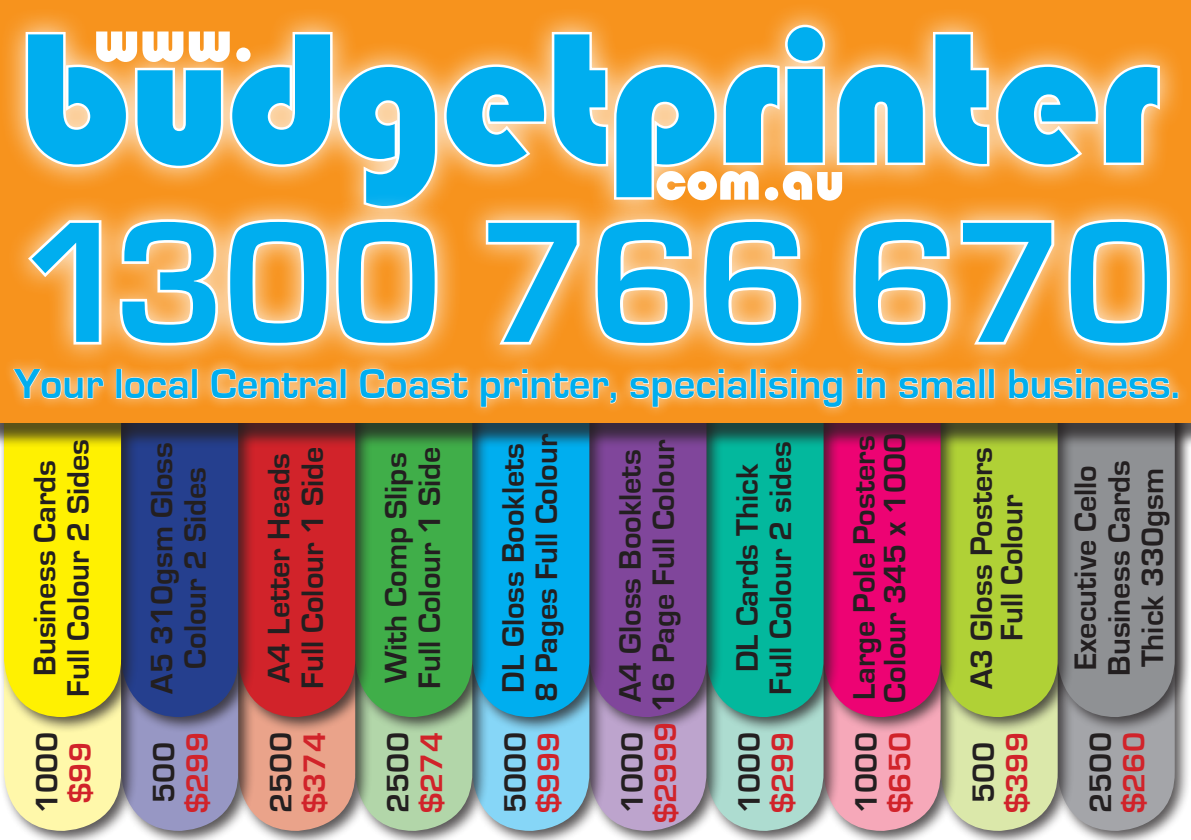
<style>
.page{position:relative;width:1191px;height:840px;background:#fff}
.page>*{position:absolute;margin:0;border:0;box-sizing:border-box;transform-origin:0 0}
.t1{font:192px "Bauhaus 93";letter-spacing:-.02em;color:#00aeef}
.t2{font:700 178.4px "Eurostile";letter-spacing:-.02em;color:#00aeef}
.t3{font:61.4px "Bauhaus 93";color:#fff}
.t4{font:57.6px "Bauhaus 93";color:#fff}
.t5{font:700 43px "Eurostile";color:#00aeef}
.t6{font:700 32px/33.4px "Eurostile";color:#231f20;text-align:center}
.t7{font:700 32px "Eurostile";color:#d1232a}
.s1{color:#d1232a}
</style>
<div class="page">
<div style="left:1052px;top:132px;width:139px;height:707px;background:#231f20;opacity:.75"></div>
<div style="left:1057px;top:137px;width:117px;height:693px;background:#a4a5a9;border-radius:59px"></div>
<div style="left:935px;top:132px;width:147px;height:707px;background:#231f20;opacity:.75"></div>
<div style="left:940px;top:137px;width:117px;height:693px;background:#dbe8aa;border-radius:59px"></div>
<div style="left:818px;top:132px;width:147px;height:707px;background:#231f20;opacity:.75"></div>
<div style="left:823px;top:137px;width:117px;height:693px;background:#f6a8b9;border-radius:59px"></div>
<div style="left:701px;top:132px;width:147px;height:707px;background:#231f20;opacity:.75"></div>
<div style="left:706px;top:137px;width:117px;height:693px;background:#addcd0;border-radius:59px"></div>
<div style="left:584px;top:132px;width:147px;height:707px;background:#231f20;opacity:.75"></div>
<div style="left:589px;top:137px;width:117px;height:693px;background:#bda4cd;border-radius:59px"></div>
<div style="left:467px;top:132px;width:147px;height:707px;background:#231f20;opacity:.75"></div>
<div style="left:472px;top:137px;width:117px;height:693px;background:#86d6f7;border-radius:59px"></div>
<div style="left:350px;top:132px;width:147px;height:707px;background:#231f20;opacity:.75"></div>
<div style="left:355px;top:137px;width:117px;height:693px;background:#b2d6a9;border-radius:59px"></div>
<div style="left:233px;top:132px;width:147px;height:707px;background:#231f20;opacity:.75"></div>
<div style="left:238px;top:137px;width:117px;height:693px;background:#eaa38a;border-radius:59px"></div>
<div style="left:116px;top:132px;width:147px;height:707px;background:#231f20;opacity:.75"></div>
<div style="left:121px;top:137px;width:117px;height:693px;background:#9797c4;border-radius:59px"></div>
<div style="left:0;top:132px;width:146px;height:707px;background:#231f20;opacity:.75"></div>
<div style="left:4px;top:137px;width:117px;height:693px;background:#fff8aa;border-radius:59px"></div>
<div style="left:1052px;top:18px;width:139px;height:723px;background:#231f20;opacity:.75"></div>
<div style="left:1057px;top:24px;width:117px;height:692px;background:#8f9194;border-radius:59px"></div>
<div style="left:935px;top:18px;width:147px;height:723px;background:#231f20;opacity:.75"></div>
<div style="left:940px;top:24px;width:117px;height:692px;background:#b0d136;border-radius:59px"></div>
<div style="left:818px;top:18px;width:147px;height:723px;background:#231f20;opacity:.75"></div>
<div style="left:823px;top:24px;width:117px;height:692px;background:#ed0373;border-radius:59px"></div>
<div style="left:701px;top:18px;width:147px;height:723px;background:#231f20;opacity:.75"></div>
<div style="left:706px;top:24px;width:117px;height:692px;background:#03b89d;border-radius:59px"></div>
<div style="left:584px;top:18px;width:147px;height:723px;background:#231f20;opacity:.75"></div>
<div style="left:589px;top:24px;width:117px;height:692px;background:#80469b;border-radius:59px"></div>
<div style="left:467px;top:18px;width:147px;height:723px;background:#231f20;opacity:.75"></div>
<div style="left:472px;top:24px;width:117px;height:692px;background:#00aeef;border-radius:59px"></div>
<div style="left:350px;top:18px;width:147px;height:723px;background:#231f20;opacity:.75"></div>
<div style="left:355px;top:24px;width:117px;height:692px;background:#40ae49;border-radius:59px"></div>
<div style="left:233px;top:18px;width:147px;height:723px;background:#231f20;opacity:.75"></div>
<div style="left:238px;top:24px;width:117px;height:692px;background:#d1232a;border-radius:59px"></div>
<div style="left:116px;top:18px;width:147px;height:723px;background:#231f20;opacity:.75"></div>
<div style="left:121px;top:24px;width:117px;height:692px;background:#253f8e;border-radius:59px"></div>
<div style="left:0;top:18px;width:146px;height:723px;background:#231f20;opacity:.75"></div>
<div style="left:4px;top:24px;width:117px;height:692px;background:#fff101;border-radius:59px"></div>
<div style="left:0;top:0;width:1191px;height:449px;background:#fff;opacity:.84"></div>
<svg style="left:834px;top:29px;width:328px;height:140px;background:#facb93"></svg>
<div style="left:0;top:191px;width:1191px;height:293px;background:#fff;opacity:.84"></div>
<svg style="left:23px;top:22px;width:805px;height:326px;background:#fac484"></svg>
<svg style="left:850px;top:216px;width:207px;height:132px;background:#fac98e"></svg>
<svg style="left:1065px;top:216px;width:107px;height:132px;background:#face99"></svg>
<div style="left:0;top:355px;width:1191px;height:95px;background:#fff;opacity:.75"></div>
<svg style="left:12px;top:368px;width:92px;height:31px;background:#f9b769"></svg>
<div style="left:116px;top:369px;width:6px;height:29px;border:1px solid #fff"></div>
<svg style="left:124px;top:376px;width:64px;height:23px"></svg>
<div style="left:192px;top:369px;width:5px;height:29px;border:1px solid #fff"></div>
<svg style="left:211px;top:368px;width:126px;height:31px;background:#f9bd76"></svg>
<div style="left:340px;top:369px;width:6px;height:29px;border:1px solid #fff"></div>
<svg style="left:359px;top:368px;width:110px;height:31px;background:#f9bd77"></svg>
<svg style="left:480px;top:369px;width:137px;height:38px;background:#f9b566"></svg>
<svg style="left:630px;top:369px;width:117px;height:38px;background:#f9b96e"></svg>
<div style="left:750px;top:369px;width:6px;height:29px;border:1px solid #fff"></div>
<svg style="left:760px;top:369px;width:83px;height:39px;background:#f9ba70"></svg>
<svg style="left:857px;top:369px;width:29px;height:30px"></svg>
<svg style="left:898px;top:376px;width:77px;height:23px;background:#fac689"></svg>
<div style="left:979px;top:369px;width:5px;height:29px;border:1px solid #fff"></div>
<div style="left:988px;top:369px;width:6px;height:29px;border:1px solid #fff"></div>
<svg style="left:1008px;top:368px;width:170px;height:31px;background:#f9bc75"></svg>
<p class="t1" style="left:20px;top:-10px;width:1139px">budgetprinter</p>
<p class="t2" style="left:20px;top:186px;width:1156px">1300 766 670</p>
<p class="t3" style="left:93px;top:6px;width:164px">www.</p>
<p class="t4" style="left:655px;top:148px;width:192px">com.au</p>
<p class="t5" style="left:14px;top:360px;width:1167px">Your local Central Coast printer, specialising in small business.</p>
<p class="t6" style="left:29px;top:696px;width:259px;rotate:-90deg">Business Cards<br>Full Colour 2 Sides</p>
<p class="t6" style="left:31px;top:812px;width:82px;rotate:-90deg">1000</p>
<p class="t7" style="left:63px;top:802px;width:62px;rotate:-90deg">$99</p>
<p class="t6" style="left:148px;top:802px;width:62px;rotate:-90deg">500</p>
<p class="t7" style="left:180px;top:812px;width:82px;rotate:-90deg">$299</p>
<p class="t6" style="left:265px;top:812px;width:82px;rotate:-90deg">2500</p>
<p class="t7" style="left:297px;top:812px;width:82px;rotate:-90deg">$374</p>
<p class="t6" style="left:382px;top:812px;width:82px;rotate:-90deg">2500</p>
<p class="t7" style="left:414px;top:812px;width:82px;rotate:-90deg">$274</p>
<p class="t6" style="left:499px;top:812px;width:82px;rotate:-90deg">5000</p>
<p class="t7" style="left:531px;top:812px;width:82px;rotate:-90deg">$999</p>
<p class="t6" style="left:616px;top:812px;width:82px;rotate:-90deg">1000</p>
<p class="t6" style="left:146px;top:693px;width:253px;rotate:-90deg">A5 310gsm Gloss<br>Colour 2 Sides</p>
<p class="t6" style="left:263px;top:682px;width:232px;rotate:-90deg">A4 Letter Heads</p>
<p class="t6" style="left:296px;top:688px;width:243px;rotate:-90deg">Full Colour 1 Side</p>
<p class="t6" style="left:380px;top:682px;width:232px;rotate:-90deg">With Comp Slips</p>
<p class="t6" style="left:413px;top:688px;width:243px;rotate:-90deg">Full Colour 1 Side</p>
<p class="t6" style="left:497px;top:692px;width:251px;rotate:-90deg">DL Gloss Booklets</p>
<p class="t6" style="left:530px;top:701px;width:269px;rotate:-90deg">8 Pages Full Colour</p>
<p class="t6" style="left:764px;top:694px;width:255px;rotate:-90deg">Full Colour 2 sides</p>
<p class="t6" style="left:848px;top:699px;width:266px;rotate:-90deg">Large Pole Posters</p>
<p class="t6" style="left:878px;top:702px;width:271px;rotate:-90deg">Colour 345 x 1000</p>
<p class="t6" style="left:647px;top:822px;width:384px;rotate:-90deg"><span class="s1">$2999</span> 16 Page Full Colour</p>
<p class="t6" style="left:965px;top:688px;width:243px;rotate:-90deg">A3 Gloss Posters</p>
<p class="t6" style="left:614px;top:701px;width:254px;rotate:-90deg">A4 Gloss Booklets</p>
<p class="t6" style="left:1069px;top:670px;width:206px;rotate:-90deg">Executive Cello</p>
<p class="t6" style="left:1103px;top:675px;width:217px;text-align:left;rotate:-90deg">Business Cards<br>Thick 330gsm</p>
<p class="t6" style="left:731px;top:671px;width:210px;rotate:-90deg">DL Cards Thick</p>
<p class="t6" style="left:995px;top:640px;width:147px;rotate:-90deg">Full Colour</p>
<p class="t6" style="left:733px;top:812px;width:82px;rotate:-90deg">1000</p>
<p class="t7" style="left:765px;top:812px;width:82px;rotate:-90deg">$299</p>
<p class="t6" style="left:850px;top:812px;width:82px;rotate:-90deg">1000</p>
<p class="t7" style="left:882px;top:812px;width:82px;rotate:-90deg">$650</p>
<p class="t6" style="left:967px;top:802px;width:62px;rotate:-90deg">500</p>
<p class="t7" style="left:999px;top:812px;width:82px;rotate:-90deg">$399</p>
<p class="t6" style="left:1084px;top:812px;width:82px;rotate:-90deg">2500</p>
<p class="t7" style="left:1116px;top:812px;width:82px;rotate:-90deg">$260</p>
</div>
